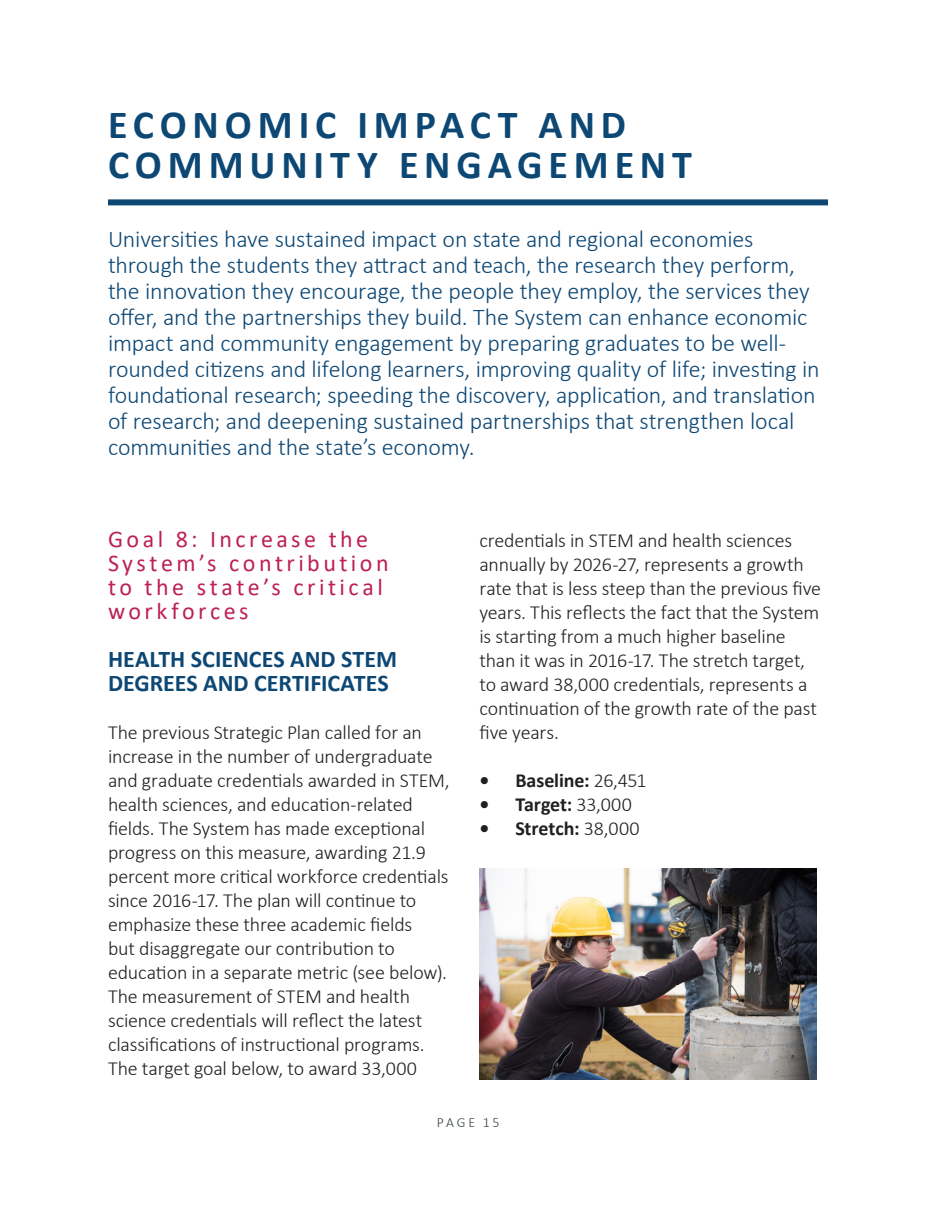
<style>
.page{position:relative;width:936px;height:1224px;background:#fff}
.page>*{position:absolute;margin:0;border:0;box-sizing:border-box;transform-origin:0 0}
.Body{font:700 40px/40px "Calibri";letter-spacing:.145em;color:#0d4774}
.List_Paragraph{font:300 24px/26px "Calibri";letter-spacing:-.01em;color:#0d4774}
.Body-2{font:24px/24px "Calibri";letter-spacing:.145em;color:#bc2153}
.Body-3{font:700 24px/24px "Calibri";color:#0d4774}
.Body-4{font:300 20px/24px "Calibri";letter-spacing:-.01em;color:#231f20}
.t1{font:700 20px "Calibri";letter-spacing:-.005em;color:#231f20}
.t2{font:300 14px "Calibri";letter-spacing:.185em;color:#353f43}
.s1{font-weight:300}
</style>
<div class="page">
<img style="left:479px;top:868px;width:338px;height:212px">
<div style="left:108px;top:199px;width:720px;height:6px;background:#0d4774"></div>
<p class="Body" style="left:108px;top:105px;width:586px">ECONOMIC IMPACT AND<br>COMMUNITY ENGAGEMENT</p>
<p class="List_Paragraph" style="left:108px;top:226px;width:713px">Universities have sustained impact on state and regional economies through the students they attract and teach, the research they perform, the innovation they encourage, the people they employ, the services they offer, and the partnerships they build. The System can enhance economic impact and community engagement by preparing graduates to be well&shy;rounded citizens and lifelong learners, improving quality of life; investing in foundational research; speeding the discovery, application, and translation of research; and deepening sustained partnerships that strengthen local communities and the state’s economy.</p>
<p class="Body-2" style="left:108px;top:526px;width:282px">Goal 8: Increase the<br>System’s contribution to the state’s critical workforces</p>
<p class="Body-3" style="left:108px;top:646px;width:291px">HEALTH SCIENCES AND STEM<br>DEGREES AND CERTIFICATES</p>
<p class="Body-4" style="left:108px;top:720px;width:343px">The previous Strategic Plan called for an increase in the number of undergraduate and graduate credentials awarded in STEM, health sciences, and education-related fields. The System has made exceptional progress on this measure, awarding 21.9 percent more critical workforce credentials since 2016-17. The plan will continue to emphasize these three academic fields<br>but disaggregate our contribution to education in a separate metric (see below).<br>The measurement of STEM and health science credentials will reflect the latest classifications of instructional programs.<br>The target goal below, to award 33,000</p>
<p class="Body-4" style="left:479px;top:528px;width:343px">credentials in STEM and health sciences annually by 2026-27, represents a growth rate that is less steep than the previous five years. This reflects the fact that the System is starting from a much higher baseline than it was in 2016-17. The stretch target, to award 38,000 credentials, represents a continuation of the growth rate of the past five years.</p>
<p class="t1" style="left:479px;top:766px;width:169px">• Baseline: <span class="s1">26,451</span></p>
<p class="t1" style="left:479px;top:790px;width:154px">• Target: <span class="s1">33,000</span></p>
<p class="t1" style="left:479px;top:814px;width:162px">• Stretch: <span class="s1">38,000</span></p>
<p class="t2" style="left:437px;top:1113px;width:64px">PAGE 15</p>
</div>
